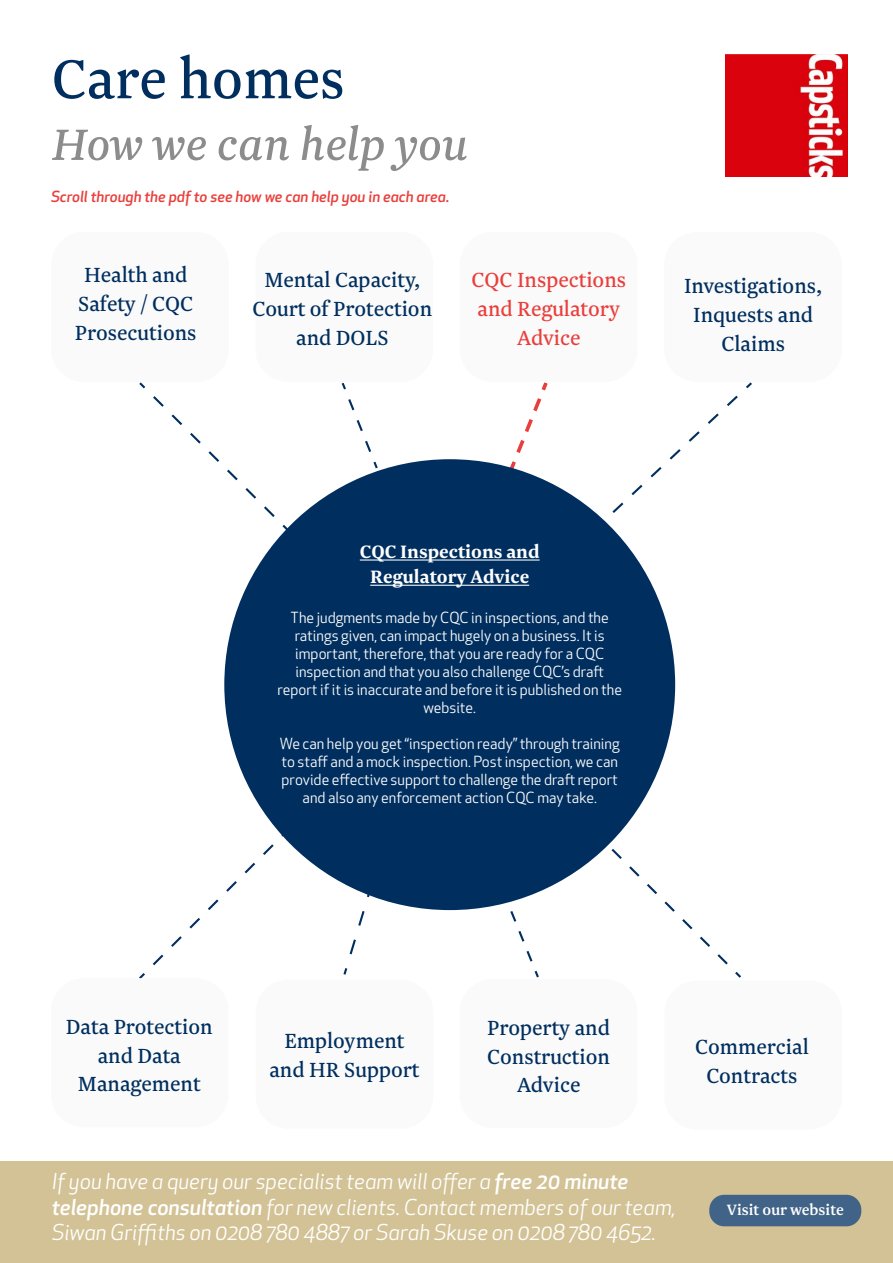
<style>
.page{position:relative;width:893px;height:1263px;background:#fff}
.page>*{position:absolute;margin:0;border:0;box-sizing:border-box;transform-origin:0 0}
.t1{font:64.2px "Newzald";color:#002f5f}
.t2{font:italic 51.45px "Newzald";color:#8c8c8c}
.t3{font:24px/28.8px "Newzald";color:#002f5f;text-align:center}
.t4{font:24px/28.8px "Newzald";color:#e93f3c;text-align:center}
.t5{font:italic 21.45px/25.7px "Apex New";color:#fff}
.t6{font:700 21px/25.2px "Newzald";color:#fff;text-align:center}
.t7{font:500 17.55px "Newzald";color:#fff}
.t8{font:15px/18px "Apex New";color:#fff;text-align:center}
.t9{font:italic 500 15px "Apex New";color:#e93f3c}
.s1{font-weight:500}
</style>
<div class="page">
<div style="left:0;top:1161px;width:893px;height:102px;background:#d2c295"></div>
<img style="left:726px;top:55px;width:122px;height:121px">
<div style="left:709px;top:1195px;width:152px;height:31px;background:#406387;border-radius:15px"></div>
<svg style="left:153px;top:396px;width:122px;height:121px"></svg>
<svg style="left:282px;top:525px;width:6px;height:5px"></svg>
<svg style="left:348px;top:399px;width:23px;height:53px"></svg>
<svg style="left:373px;top:462px;width:5px;height:6px"></svg>
<svg style="left:611px;top:849px;width:117px;height:115px"></svg>
<svg style="left:510px;top:911px;width:22px;height:50px"></svg>
<svg style="left:465px;top:382px;width:287px;height:131px"></svg>
<svg style="left:139px;top:844px;width:294px;height:135px"></svg>
<div style="left:698px;top:1090px;width:110px;height:29px;background:#fafafa"></div>
<div style="left:224px;top:459px;width:451px;height:451px;background:#002f5f;border-radius:50%"></div>
<hr style="left:360px;top:559px;width:180px;height:1px;background:#fff">
<hr style="left:370px;top:585px;width:159px;height:1px;background:#fff">
<h1 class="t1" style="left:52px;top:40px;width:295px">Care homes</h1>
<h2 class="t2" style="left:52px;top:113px;width:418px">How we can help you</h2>
<p class="t9" style="left:51px;top:186px;width:400px">Scroll through the pdf to see how we can help you in each area.</p>
<h3 class="t3" style="left:75px;top:260px;width:123px">Health and<br>Safety / CQC<br>Prosecutions</h3>
<h3 class="t3" style="left:253px;top:265px;width:181px">Mental Capacity,<br>Court of Protection and DOLS</h3>
<h3 class="t4" style="left:471px;top:265px;width:156px">CQC Inspections and Regulatory<br>Advice</h3>
<h3 class="t3" style="left:684px;top:271px;width:140px">Investigations,<br>Inquests and<br>Claims</h3>
<h3 class="t6" style="left:360px;top:538px;width:181px">CQC Inspections and<br>Regulatory Advice</h3>
<p class="t8" style="left:277px;top:608px;width:346px">The judgments made by CQC in inspections, and the ratings given, can impact hugely on a business. It is important, therefore, that you are ready for a CQC inspection and that you also challenge CQC’s draft report if it is inaccurate and before it is published on the website.</p>
<p class="t8" style="left:280px;top:734px;width:341px">We can help you get “inspection ready” through training to staff and a mock inspection. Post inspection, we can provide effective support to challenge the draft report and also any enforcement action CQC may take.</p>
<h3 class="t3" style="left:66px;top:1012px;width:148px">Data Protection and Data<br>Management</h3>
<h3 class="t3" style="left:269px;top:1026px;width:152px">Employment and HR Support</h3>
<h3 class="t3" style="left:487px;top:1013px;width:124px">Property and<br>Construction<br>Advice</h3>
<h3 class="t3" style="left:695px;top:1032px;width:115px">Commercial<br>Contracts</h3>
<h3 class="t5" style="left:52px;top:1168px;width:626px">If you have a query our specialist team will offer a <span class="s1">free 20 minute telephone consultation</span> for new clients. Contact members of our team,<br>Siwan Griffiths on 0208 780 4887 or Sarah Skuse on 0208 780 4652.</h3>
<p class="t7" style="left:727px;top:1198px;width:118px">Visit our website</p>
</div>
